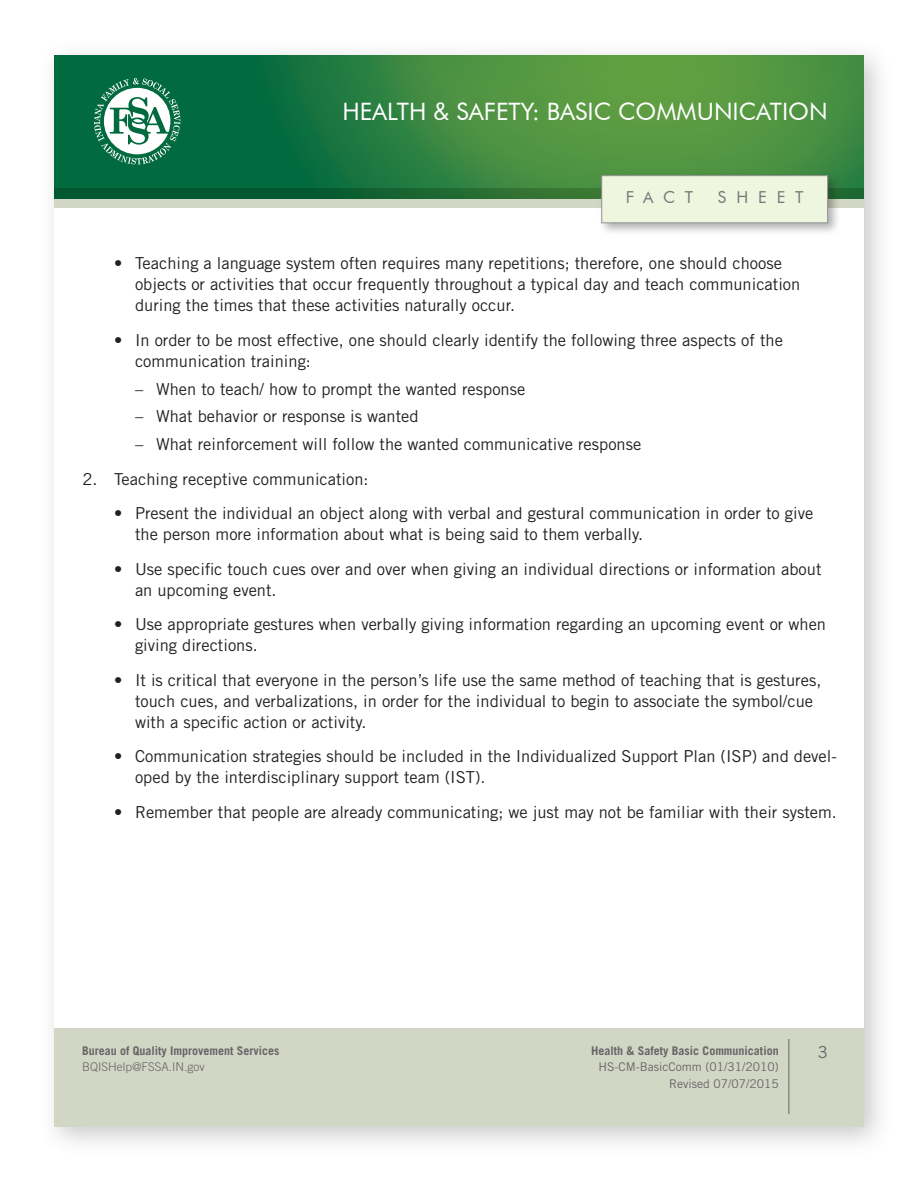
<style>
.page{position:relative;width:918px;height:1188px;background:#fff}
.page>*{position:absolute;margin:0;border:0;box-sizing:border-box;transform-origin:0 0}
.t1{font:24px "Futura BT";color:#fff}
.t2{font:16.5px/21px "Trade Gothic";color:#231f20}
.t3{font:16.5px "Futura BT";letter-spacing:.6em;color:#797879}
.t4{font:16.5px "Trade Gothic";color:#656568}
.t5{font:700 12px "Trade Gothic";color:#656568}
.t6{font:12px/16.5px "Trade Gothic";color:#656568;text-align:right}
.t7{font:300 12px "Trade Gothic";color:#656568}
</style>
<div class="page">
<div style="left:38px;top:40px;width:856px;height:1116px;background:#656568;opacity:.35"></div>
<div style="left:55px;top:56px;width:809px;height:1071px;background:#fff"></div>
<div style="left:55px;top:1028px;width:809px;height:99px;background:#d2d6c4"></div>
<hr style="left:789px;top:1039px;width:1px;height:75px;background:#656568">
<div style="left:52px;top:56px;width:814px;height:145px;background:#016a3f;opacity:.45"></div>
<svg style="left:94px;top:78px;width:86px;height:86px"></svg>
<svg style="left:55px;top:188px;width:809px;height:19px;background:#63926e"></svg>
<div style="left:598px;top:172px;width:243px;height:64px;background:#231f20;opacity:.35"></div>
<div style="left:602px;top:176px;width:226px;height:47px;background:#eff6e0;border:1px solid #939292"></div>
<h1 class="t1" style="left:342px;top:97px;width:487px">HEALTH &amp; SAFETY: BASIC COMMUNICATION</h1>
<p class="t3" style="left:626px;top:187px;width:69px">FACT</p>
<p class="t3" style="left:718px;top:187px;width:87px">SHEET</p>
<p class="t2" style="left:135px;top:253px;width:667px;text-indent:-21px">• Teaching a language system often requires many repetitions; therefore, one should choose objects or activities that occur frequently throughout a typical day and teach communication during the times that these activities naturally occur.</p>
<p class="t2" style="left:135px;top:329px;width:649px;text-indent:-21px">• In order to be most effective, one should clearly identify the following three aspects of the communication training:</p>
<p class="t2" style="left:135px;top:378px;width:392px">– When to teach/ how to prompt the wanted response</p>
<p class="t2" style="left:135px;top:406px;width:285px">– What behavior or response is wanted</p>
<p class="t2" style="left:135px;top:434px;width:508px">– What reinforcement will follow the wanted communicative response</p>
<p class="t2" style="left:83px;top:468px;width:288px">2. Teaching receptive communication:</p>
<p class="t2" style="left:135px;top:503px;width:680px;text-indent:-21px">• Present the individual an object along with verbal and gestural communication in order to give the person more information about what is being said to them verbally.</p>
<p class="t2" style="left:135px;top:558px;width:688px;text-indent:-21px">• Use specific touch cues over and over when giving an individual directions or information about an upcoming event.</p>
<p class="t2" style="left:135px;top:614px;width:693px;text-indent:-21px">• Use appropriate gestures when verbally giving information regarding an upcoming event or when giving directions.</p>
<p class="t2" style="left:135px;top:669px;width:688px;text-indent:-21px">• It is critical that everyone in the person’s life use the same method of teaching that is gestures, touch cues, and verbalizations, in order for the individual to begin to associate the symbol/cue with a specific action or activity.</p>
<p class="t2" style="left:135px;top:746px;width:703px;text-indent:-21px">• Communication strategies should be included in the Individualized Support Plan (ISP) and devel&shy;oped by the interdisciplinary support team (IST).</p>
<p class="t2" style="left:114px;top:801px;width:725px">• Remember that people are already communicating; we just may not be familiar with their system.</p>
<p class="t5" style="left:82px;top:1043px;width:199px">Bureau of Quality Improvement Services</p>
<p class="t7" style="left:82px;top:1060px;width:124px">BQISHelp@FSSA.IN.gov</p>
<p class="t5" style="left:591px;top:1043px;width:189px">Health &amp; Safety Basic Communication</p>
<p class="t4" style="left:818px;top:1042px;width:12px">3</p>
<p class="t6" style="left:598px;top:1059px;width:182px">HS-CM-BasicComm (01/31/2010)<br>Revised 07/07/2015</p>
</div>
